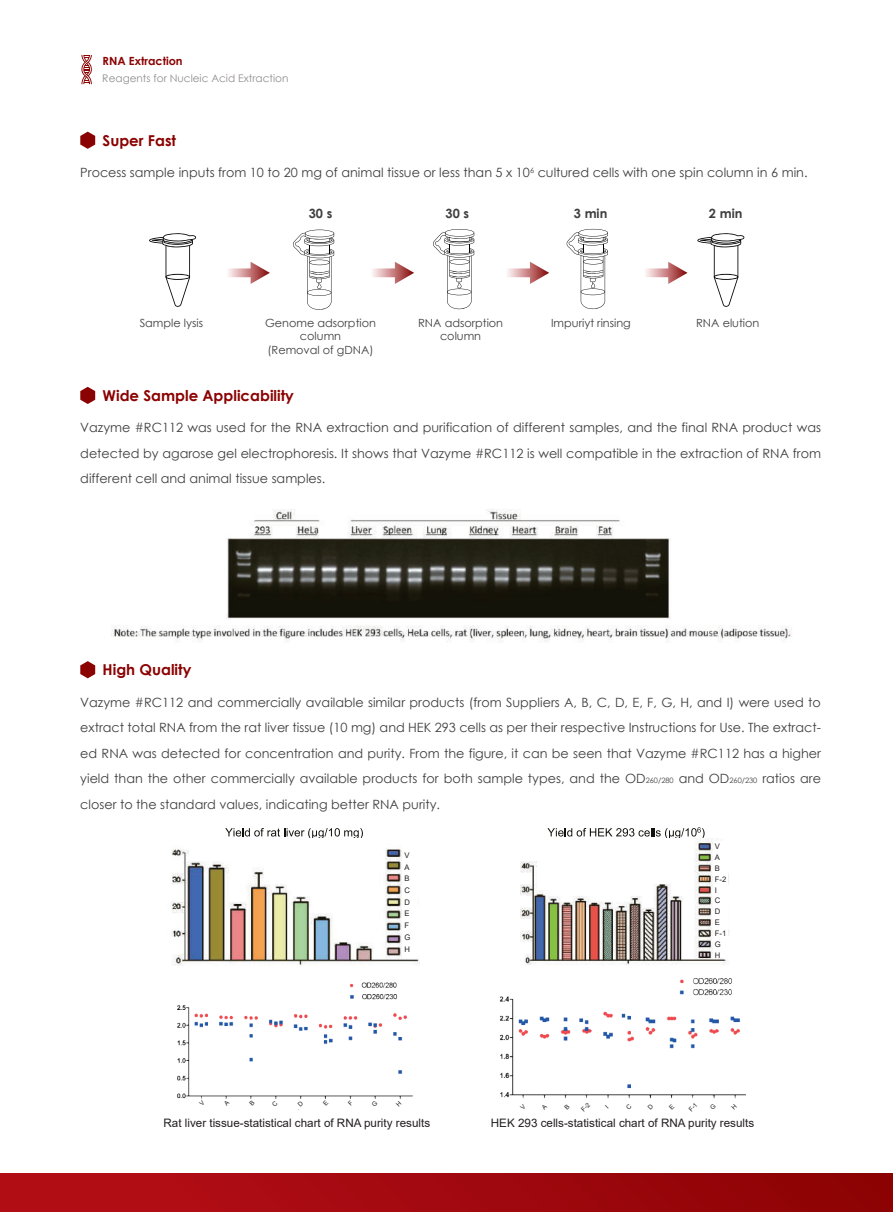
<style>
.page{position:relative;width:893px;height:1212px;background:#fff}
.page>*{position:absolute;margin:0;border:0;box-sizing:border-box;transform-origin:0 0}
.t1{font:700 15px "Century Gothic";color:#8b0202}
.t2{font:12.75px/25.5px "Century Gothic";color:#3e3e3f;text-align:justify}
.t3{font:700 12.75px "Century Gothic";color:#3e3e3f}
.t4{font:11.7px "Arial";color:#231f20}
.t5{font:11.25px/13.5px "Century Gothic";color:#3e3e3f;text-align:center}
.t6{font:700 11.25px "Century Gothic";color:#8b0202}
.t7{font:10.5px "Century Gothic";color:#928d91}
.t8{font:7.65px/10.8px "Arial";color:#231f20}
.s1{font-size:7.5px}
</style>
<div class="page">
<div style="left:0;top:1174px;width:893px;height:38px;background:linear-gradient(to right,#b60f18,#8d0204)"></div>
<svg style="left:80px;top:132px;width:15px;height:17px"></svg>
<svg style="left:80px;top:387px;width:15px;height:17px"></svg>
<svg style="left:80px;top:661px;width:15px;height:17px"></svg>
<svg style="left:81px;top:55px;width:11px;height:29px"></svg>
<svg style="left:149px;top:233px;width:47px;height:74px"></svg>
<svg style="left:697px;top:233px;width:47px;height:74px"></svg>
<svg style="left:433px;top:229px;width:41px;height:80px"></svg>
<svg style="left:293px;top:230px;width:41px;height:80px"></svg>
<svg style="left:567px;top:229px;width:41px;height:80px"></svg>
<svg style="left:228px;top:262px;width:42px;height:22px"></svg>
<svg style="left:372px;top:262px;width:42px;height:22px"></svg>
<svg style="left:507px;top:262px;width:42px;height:22px"></svg>
<svg style="left:646px;top:262px;width:41px;height:22px"></svg>
<img style="left:111px;top:509px;width:681px;height:134px">
<svg style="left:225px;top:828px;width:138px;height:10px"></svg>
<svg style="left:547px;top:827px;width:158px;height:12px"></svg>
<img style="left:171px;top:848px;width:249px;height:118px">
<img style="left:521px;top:839px;width:208px;height:126px">
<div style="left:713px;top:841px;width:14px;height:116px;background:#fff"></div>
<div style="left:403px;top:841px;width:14px;height:116px;background:#fff"></div>
<img style="left:500px;top:978px;width:245px;height:121px">
<img style="left:177px;top:982px;width:236px;height:128px">
<div style="left:194px;top:1099px;width:227px;height:10px;background:#fff"></div>
<p class="t6" style="left:103px;top:52px;width:82px">RNA Extraction</p>
<p class="t7" style="left:102px;top:71px;width:188px">Reagents for Nucleic Acid Extraction</p>
<p class="t1" style="left:103px;top:129px;width:75px">Super Fast</p>
<p class="t2" style="left:80px;top:160px;width:729px">Process sample inputs from 10 to 20 mg of animal tissue or less than 5 x 10<sup>6</sup> cultured cells with one spin column in 6 min.</p>
<p class="t3" style="left:309px;top:203px;width:25px">30 s</p>
<p class="t3" style="left:446px;top:203px;width:25px">30 s</p>
<p class="t3" style="left:574px;top:203px;width:35px">3 min</p>
<p class="t3" style="left:709px;top:203px;width:35px">2 min</p>
<p class="t5" style="left:140px;top:316px;width:65px">Sample lysis</p>
<p class="t5" style="left:265px;top:316px;width:112px">Genome adsorption column<br>(Removal of gDNA)</p>
<p class="t5" style="left:418px;top:316px;width:87px">RNA adsorption column</p>
<p class="t5" style="left:551px;top:316px;width:81px">Impuriyt rinsing</p>
<p class="t5" style="left:696px;top:316px;width:65px">RNA elution</p>
<p class="t1" style="left:103px;top:384px;width:193px">Wide Sample Applicability</p>
<p class="t2" style="left:80px;top:415px;width:742px">Vazyme #RC112 was used for the RNA extraction and purification of different samples, and the final RNA product was detected by agarose gel electrophoresis. It shows that Vazyme #RC112 is well compatible in the extraction of RNA from different cell and animal tissue samples.</p>
<p class="t1" style="left:103px;top:658px;width:90px">High Quality</p>
<p class="t2" style="left:80px;top:689px;width:742px">Vazyme #RC112 and commercially available similar products (from Suppliers A, B, C, D, E, F, G, H, and I) were used to extract total RNA from the rat liver tissue (10 mg) and HEK 293 cells as per their respective Instructions for Use. The extract&shy;ed RNA was detected for concentration and purity. From the figure, it can be seen that Vazyme #RC112 has a higher yield than the other commercially available products for both sample types, and the OD<span class="s1">260/280</span> and OD<span class="s1">260/230</span> ratios are closer to the standard values, indicating better RNA purity.</p>
<p class="t8" style="left:404px;top:849px;width:7px;line-height:11.7px">V<br>A<br>B<br>C<br>D<br>E<br>F<br>G<br>H</p>
<p class="t8" style="left:715px;top:841px;width:13px">V<br>A<br>B<br>F-2<br>I<br>C<br>D<br>E<br>F-1<br>G<br>H</p>
<p class="t4" style="left:164px;top:1115px;width:268px">Rat liver tissue-statistical chart of RNA purity results</p>
<p class="t4" style="left:491px;top:1115px;width:265px">HEK 293 cells-statistical chart of RNA purity results</p>
</div>
